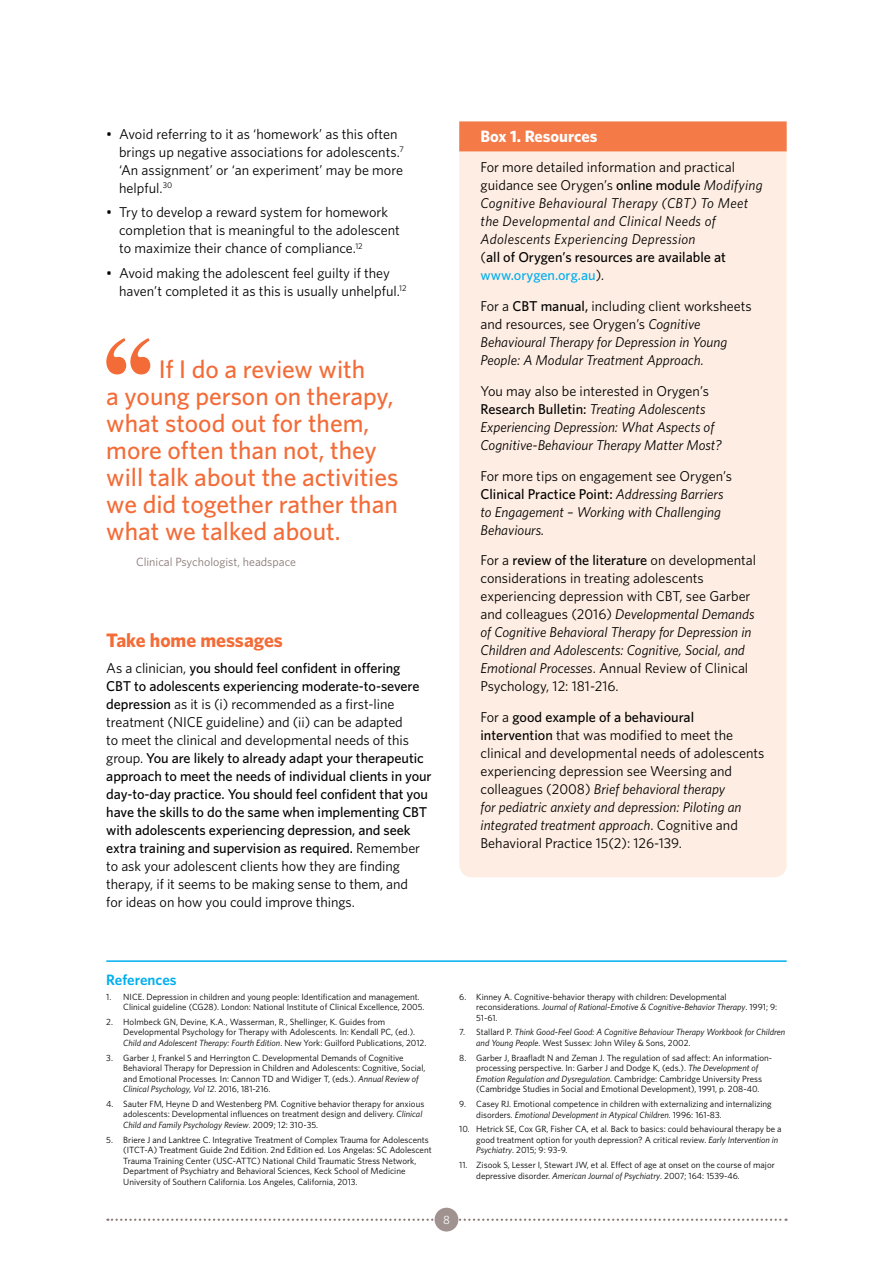
<style>
.page{position:relative;width:893px;height:1263px;background:#fff}
.page>*{position:absolute;margin:0;border:0;box-sizing:border-box;transform-origin:0 0}
.t1{font:500 25.5px/27px "Whitney";color:#f36c38}
.t2{font:700 19.5px "Whitney";color:#f36c38}
.t3{font:700 16.5px "Whitney";color:#fff}
.t4{font:600 15px "Whitney";color:#00aeef}
.t5{font:14.25px/18px "Whitney";color:#000}
.t6{font:500 14.25px/18px "Whitney";letter-spacing:-.005em;color:#000}
.t7{font:italic 14.25px/18px "Whitney";color:#000}
.t8{font:italic 14.25px/18px "Whitney";letter-spacing:.02em;color:#000}
.t9{font:12px "Whitney";color:#887975}
.t10{font:12px "Whitney";color:#fff}
.t11{font:9px/10.5px "Whitney";color:#000}
.t12{font:italic 9px/10.5px "Whitney";color:#000}
.s1{font-weight:400}
.s2{font-style:normal}
.s3{font-weight:500;font-style:normal}
.s4{font-weight:500;font-style:normal;color:#00aeef}
.s5{font-weight:500}
.s6{font-style:italic}
</style>
<div class="page">
<svg style="left:107px;top:1218px;width:679px;height:3px"></svg>
<div style="left:435px;top:1208px;width:23px;height:23px;background:#9f928f;border-radius:50%"></div>
<div style="left:459px;top:151px;width:328px;height:726px;background:#feede2"></div>
<div style="left:459px;top:121px;width:328px;height:30px;background:#f47a48"></div>
<svg style="left:106px;top:338px;width:44px;height:36px"></svg>
<hr style="left:106px;top:960px;width:681px;height:2px;background:#00aeef">
<h3 class="t5" style="left:119px;top:125px;width:286px;text-indent:-13px">• Avoid referring to it as ‘homework’ as this often brings up negative associations for adolescents.<sup>7 </sup>‘An assignment’ or ‘an experiment’ may be more helpful.<sup>30</sup></h3>
<h3 class="t5" style="left:119px;top:203px;width:282px;text-indent:-13px">• Try to develop a reward system for homework completion that is meaningful to the adolescent to maximize their chance of compliance.<sup>12</sup></h3>
<h3 class="t5" style="left:119px;top:263px;width:289px;text-indent:-13px">• Avoid making the adolescent feel guilty if they haven’t completed it as this is usually unhelpful.<sup>12</sup></h3>
<h1 class="t1" style="left:106px;top:355px;width:294px;text-indent:53px">If I do a review with<br>a young person on therapy, what stood out for them, more often than not, they will talk about the activities we did together rather than what we talked about.</h1>
<h3 class="t9" style="left:136px;top:554px;width:162px">Clinical Psychologist, headspace</h3>
<h2 class="t2" style="left:106px;top:627px;width:178px">Take home messages</h2>
<p class="t6" style="left:106px;top:659px;width:327px"><span class="s1">As a clinician,</span> you should feel confident in offering<br>CBT to adolescents experiencing moderate-to-severe depression <span class="s1">as it is (i) recommended as a first-line treatment (NICE guideline) and (ii) can be adapted<br>to meet the clinical and developmental needs of this group.</span> You are likely to already adapt your therapeutic approach to meet the needs of individual clients in your day-to-day practice. You should feel confident that you have the skills to do the same when implementing CBT with adolescents experiencing depression, and seek extra training and supervision as required. <span class="s1">Remember to ask your adolescent clients how they are finding therapy, if it seems to be making sense to them, and<br>for ideas on how you could improve things.</span></p>
<h3 class="t3" style="left:480px;top:125px;width:118px">Box 1. Resources</h3>
<p class="t8" style="left:480px;top:158px;width:284px"><span class="s2">For more detailed information and practical guidance see Orygen’s</span> <span class="s3">online module</span> Modifying Cognitive Behavioural Therapy (CBT) To Meet the Developmental and Clinical Needs of Adolescents Experiencing Depression<br><span class="s2">(</span><span class="s3">all of Orygen’s resources are available at </span><span class="s4">www.orygen.org.au</span><span class="s2">)</span>.</p>
<h3 class="t7" style="left:480px;top:297px;width:273px"><span class="s2">For a</span> <span class="s3">CBT manual,</span> <span class="s2">including client worksheets and resources, see Orygen’s</span> Cognitive Behavioural Therapy for Depression in Young People: A Modular Treatment Approach.</h3>
<h3 class="t7" style="left:480px;top:382px;width:243px"><span class="s2">You may also be interested in Orygen’s </span><span class="s3">Research Bulletin:</span> Treating Adolescents Experiencing Depression: What Aspects of Cognitive-Behaviour Therapy Matter Most?</h3>
<h3 class="t7" style="left:480px;top:466px;width:253px"><span class="s2">For more tips on engagement see Orygen’s </span><span class="s3">Clinical Practice Point:</span> Addressing Barriers to Engagement – Working with Challenging Behaviours.</h3>
<p class="t5" style="left:480px;top:551px;width:277px">For a <span class="s5">review of the literature</span> on developmental considerations in treating adolescents experiencing depression with CBT, see Garber and colleagues (2016) <span class="s6">Developmental Demands of Cognitive Behavioral Therapy for Depression in Children and Adolescents: Cognitive, Social, and Emotional Processes</span>. Annual Review of Clinical Psychology, 12: 181-216.</p>
<p class="t5" style="left:480px;top:708px;width:285px">For a <span class="s5">good example of a behavioural intervention</span> that was modified to meet the clinical and developmental needs of adolescents experiencing depression see Weersing and colleagues (2008) <span class="s6">Brief behavioral therapy<br>for pediatric anxiety and depression: Piloting an integrated treatment approach</span>. Cognitive and Behavioral Practice 15(2): 126-139.</p>
<h3 class="t4" style="left:106px;top:970px;width:72px">References</h3>
<p class="t11" style="left:123px;top:991px;width:303px;text-indent:-17px">1. NICE. Depression in children and young people: Identification and management.<br>Clinical guideline (CG28). London: National Institute of Clinical Excellence, 2005.</p>
<p class="t11" style="left:123px;top:1016px;width:305px;text-indent:-17px">2. Holmbeck GN, Devine, K.A., Wasserman, R., Shellinger, K. Guides from<br>Developmental Psychology for Therapy with Adolescents. In: Kendall PC, (ed.).<br><span class="s6">Child and Adolescent Therapy: Fourth Edition</span>. New York: Guilford Publications, 2012.</p>
<p class="t11" style="left:123px;top:1052px;width:304px;text-indent:-17px">3. Garber J, Frankel S and Herrington C. Developmental Demands of Cognitive Behavioral Therapy for Depression in Children and Adolescents: Cognitive, Social, and Emotional Processes. In: Cannon TD and Widiger T, (eds.). <span class="s6">Annual Review of Clinical Psychology, Vol 12</span>. 2016, 181-216.</p>
<p class="t11" style="left:123px;top:1098px;width:302px;text-indent:-17px">4. Sauter FM, Heyne D and Westenberg PM. Cognitive behavior therapy for anxious adolescents: Developmental influences on treatment design and delivery. <span class="s6">Clinical<br>Child and Family Psychology Review</span>. 2009; 12: 310-35.</p>
<p class="t11" style="left:123px;top:1134px;width:310px;text-indent:-17px">5. Briere J and Lanktree C. Integrative Treatment of Complex Trauma for Adolescents (ITCT-A) Treatment Guide 2nd Edition. 2nd Edition ed. Los Angelas: SC Adolescent Trauma Training Center (USC-ATTC) National Child Traumatic Stress Network, Department of Psychiatry and Behavioral Sciences, Keck School of Medicine University of Southern California. Los Angeles, California, 2013.</p>
<p class="t11" style="left:476px;top:991px;width:302px;text-indent:-17px">6. Kinney A. Cognitive-behavior therapy with children: Developmental reconsiderations. <span class="s6">Journal of Rational-Emotive &amp; Cognitive-Behavior Therapy</span>. 1991; 9:<br>51-61.</p>
<p class="t12" style="left:476px;top:1027px;width:311px;text-indent:-17px"><span class="s2">7. Stallard P.</span> Think Good-Feel Good: A Cognitive Behaviour Therapy Workbook for Children and Young People<span class="s2">. West Sussex: John Wiley &amp; Sons, 2002.</span></p>
<p class="t11" style="left:476px;top:1052px;width:297px;text-indent:-17px">8. Garber J, Braafladt N and Zeman J. The regulation of sad affect: An information&shy;processing perspective. In: Garber J and Dodge K, (eds.). <span class="s6">The Development of Emotion Regulation and Dysregulation</span>. Cambridge: Cambridge University Press (Cambridge Studies in Social and Emotional Development), 1991, p. 208-40.</p>
<p class="t11" style="left:476px;top:1098px;width:297px;text-indent:-17px">9. Casey RJ. Emotional competence in children with externalizing and internalizing disorders. <span class="s6">Emotional Development in Atypical Children</span>. 1996: 161-83.</p>
<p class="t11" style="left:476px;top:1124px;width:307px;text-indent:-17px">10. Hetrick SE, Cox GR, Fisher CA, et al. Back to basics: could behavioural therapy be a good treatment option for youth depression? A critical review. <span class="s6">Early Intervention in<br>Psychiatry</span>. 2015; 9: 93-9.</p>
<p class="t11" style="left:476px;top:1159px;width:300px;text-indent:-17px">11. Zisook S, Lesser I, Stewart JW, et al. Effect of age at onset on the course of major depressive disorder. <span class="s6">American Journal of Psychiatry</span>. 2007; 164: 1539-46.</p>
<h3 class="t10" style="left:443px;top:1211px;width:8px">8</h3>
</div>
